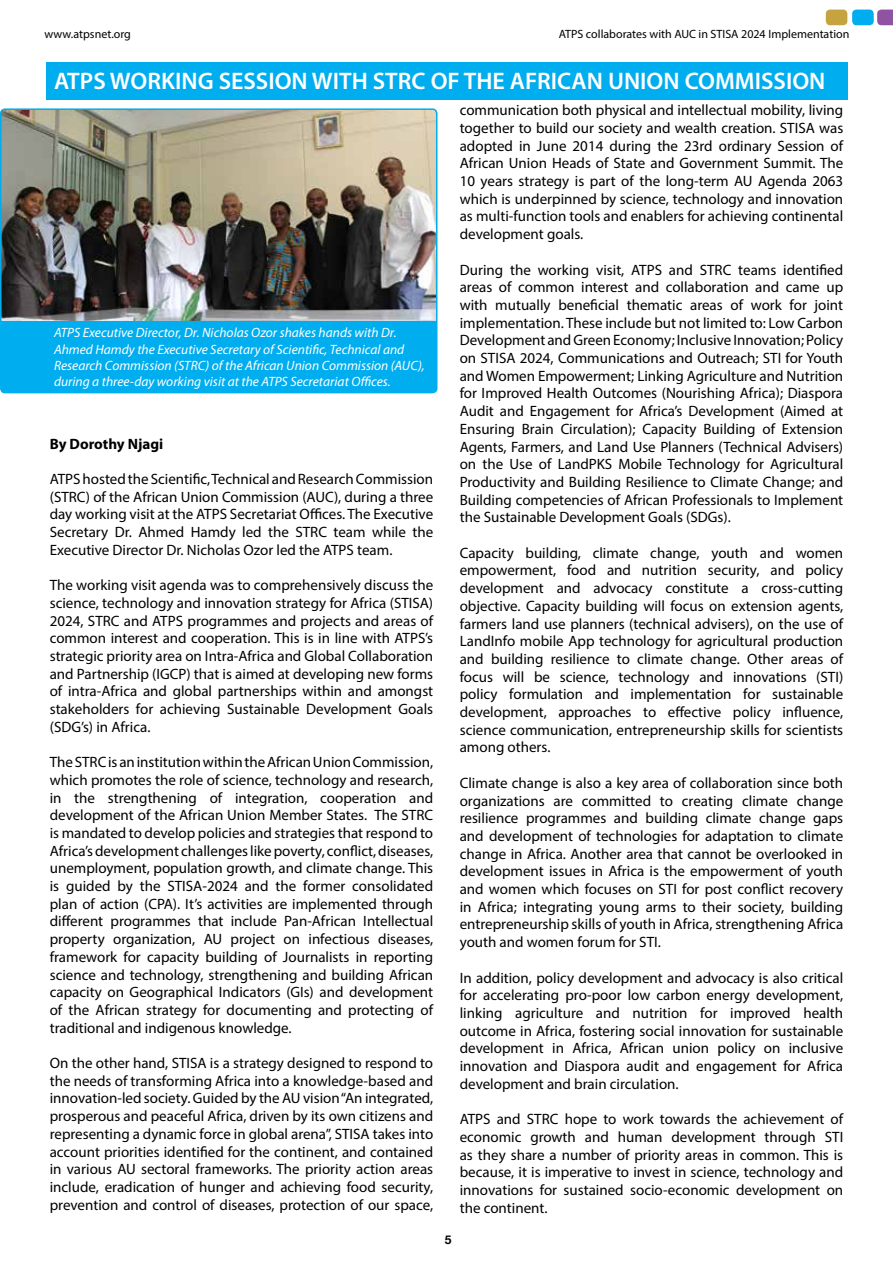
<style>
.page{position:relative;width:893px;height:1263px;background:#fff}
.page>*{position:absolute;margin:0;border:0;box-sizing:border-box;transform-origin:0 0}
.t1{font:600 24px "Myriad Pro";color:#fff}
.t2{font:15px/17.7px "Myriad Pro";color:#000;text-align:justify}
.t3{font:700 15px "Myriad Pro";color:#000}
.t4{font:italic 13.5px/16.2px "Myriad Pro";color:#fff}
.t5{font:12px "Myriad Pro";color:#000}
.t6{font:700 12px "Helvetica Neue";color:#000}
</style>
<div class="page">
<div style="left:826px;top:10px;width:21px;height:15px;background:#c5a43f;border-radius:4px"></div>
<div style="left:852px;top:10px;width:22px;height:15px;background:#00adef;border-radius:4px"></div>
<svg style="left:877px;top:10px;width:16px;height:15px"></svg>
<div style="left:45px;top:63px;width:802px;height:37px;background:#00adef"></div>
<div style="left:1px;top:109px;width:436px;height:284px;background:#00adef;border-radius:4px"></div>
<img style="left:3px;top:111px;width:431px;height:210px">
<div style="left:0;top:108px;width:437px;height:285px;border:2px solid #00adef;border-radius:4px"></div>
<p class="t5" style="left:45px;top:27px;width:88px">www.atpsnet.org</p>
<p class="t5" style="left:559px;top:27px;width:292px">ATPS collaborates with AUC in STISA 2024 Implementation</p>
<h1 class="t1" style="left:54px;top:66px;width:773px">ATPS WORKING SESSION WITH STRC OF THE AFRICAN UNION COMMISSION</h1>
<p class="t4" style="left:54px;top:324px;width:372px">ATPS Executive Director, Dr. Nicholas Ozor shakes hands with Dr.<br>Ahmed Hamdy the Executive Secretary of Scientific, Technical and Research Commission (STRC) of the African Union Commission (AUC), during a three-day working visit at the ATPS Secretariat Offices.</p>
<p class="t3" style="left:50px;top:434px;width:115px">By Dorothy Njagi</p>
<p class="t2" style="left:50px;top:470px;width:385px">ATPS hosted the Scientific, Technical and Research Commission (STRC) of the African Union Commission (AUC), during a three day working visit at the ATPS Secretariat Offices. The Executive Secretary Dr. Ahmed Hamdy led the STRC team while the Executive Director Dr. Nicholas Ozor led the ATPS team.</p>
<p class="t2" style="left:50px;top:576px;width:385px">The working visit agenda was to comprehensively discuss the science, technology and innovation strategy for Africa (STISA)<br>2024, STRC and ATPS programmes and projects and areas of common interest and cooperation. This is in line with ATPS’s strategic priority area on Intra-Africa and Global Collaboration and Partnership (IGCP) that is aimed at developing new forms of intra-Africa and global partnerships within and amongst stakeholders for achieving Sustainable Development Goals (SDG’s) in Africa.</p>
<p class="t2" style="left:50px;top:753px;width:385px">The STRC is an institution within the African Union Commission, which promotes the role of science, technology and research, in the strengthening of integration, cooperation and development of the African Union Member States. The STRC is mandated to develop policies and strategies that respond to Africa’s development challenges like poverty, conflict, diseases, unemployment, population growth, and climate change. This is guided by the STISA-2024 and the former consolidated plan of action (CPA). It’s activities are implemented through different programmes that include Pan-African Intellectual property organization, AU project on infectious diseases, framework for capacity building of Journalists in reporting science and technology, strengthening and building African capacity on Geographical Indicators (GIs) and development of the African strategy for documenting and protecting of traditional and indigenous knowledge.</p>
<p class="t2" style="left:50px;top:1054px;width:385px">On the other hand, STISA is a strategy designed to respond to the needs of transforming Africa into a knowledge-based and innovation-led society. Guided by the AU vision “An integrated, prosperous and peaceful Africa, driven by its own citizens and representing a dynamic force in global arena”, STISA takes into account priorities identified for the continent, and contained in various AU sectoral frameworks. The priority action areas include, eradication of hunger and achieving food security, prevention and control of diseases, protection of our space,</p>
<p class="t2" style="left:460px;top:101px;width:385px">communication both physical and intellectual mobility, living together to build our society and wealth creation. STISA was adopted in June 2014 during the 23rd ordinary Session of African Union Heads of State and Government Summit. The 10 years strategy is part of the long-term AU Agenda 2063 which is underpinned by science, technology and innovation as multi-function tools and enablers for achieving continental development goals.</p>
<p class="t2" style="left:460px;top:260px;width:385px">During the working visit, ATPS and STRC teams identified areas of common interest and collaboration and came up with mutually beneficial thematic areas of work for joint implementation. These include but not limited to: Low Carbon Development and Green Economy; Inclusive Innovation; Policy on STISA 2024, Communications and Outreach; STI for Youth and Women Empowerment; Linking Agriculture and Nutrition for Improved Health Outcomes (Nourishing Africa); Diaspora Audit and Engagement for Africa’s Development (Aimed at Ensuring Brain Circulation); Capacity Building of Extension Agents, Farmers, and Land Use Planners (Technical Advisers) on the Use of LandPKS Mobile Technology for Agricultural Productivity and Building Resilience to Climate Change; and Building competencies of African Professionals to Implement the Sustainable Development Goals (SDGs).</p>
<p class="t2" style="left:460px;top:544px;width:385px">Capacity building, climate change, youth and women empowerment, food and nutrition security, and policy development and advocacy constitute a cross-cutting objective. Capacity building will focus on extension agents, farmers land use planners (technical advisers), on the use of LandInfo mobile App technology for agricultural production and building resilience to climate change. Other areas of focus will be science, technology and innovations (STI) policy formulation and implementation for sustainable development, approaches to effective policy influence, science communication, entrepreneurship skills for scientists among others.</p>
<p class="t2" style="left:460px;top:774px;width:385px">Climate change is also a key area of collaboration since both organizations are committed to creating climate change resilience programmes and building climate change gaps and development of technologies for adaptation to climate change in Africa. Another area that cannot be overlooked in development issues in Africa is the empowerment of youth and women which focuses on STI for post conflict recovery in Africa; integrating young arms to their society, building entrepreneurship skills of youth in Africa, strengthening Africa youth and women forum for STI.</p>
<p class="t2" style="left:460px;top:968px;width:385px">In addition, policy development and advocacy is also critical for accelerating pro-poor low carbon energy development, linking agriculture and nutrition for improved health outcome in Africa, fostering social innovation for sustainable development in Africa, African union policy on inclusive innovation and Diaspora audit and engagement for Africa development and brain circulation.</p>
<p class="t2" style="left:460px;top:1110px;width:385px">ATPS and STRC hope to work towards the achievement of economic growth and human development through STI as they share a number of priority areas in common. This is because, it is imperative to invest in science, technology and innovations for sustained socio-economic development on the continent.</p>
<p class="t6" style="left:445px;top:1229px;width:8px">5</p>
</div>
